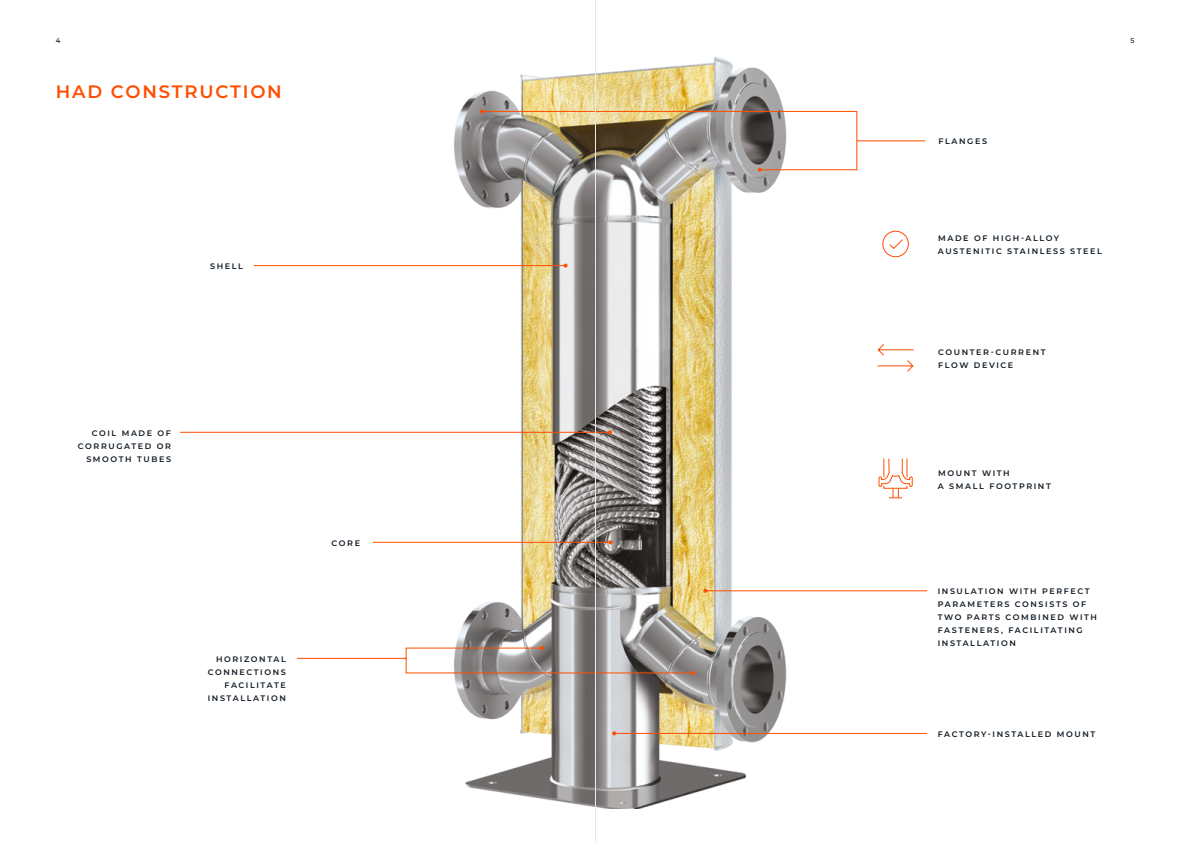
<style>
.page{position:relative;width:1191px;height:842px;background:#fff}
.page>*{position:absolute;margin:0;border:0;box-sizing:border-box;transform-origin:0 0}
.t1{font:600 18px "Montserrat";letter-spacing:.1em;color:#ff4e00}
.t2{font:600 8px/13px "Montserrat";letter-spacing:.2em;color:#0e1821}
.t3{font:500 7px "Montserrat";color:#0e1821}
.t4{font:500 7px "Montserrat";color:#000}
</style>
<div class="page">
<img style="left:400px;top:57px;width:419px;height:751px">
<hr style="left:180px;top:432px;width:430px;height:1px;background:#ff4e00">
<svg style="left:608px;top:430px;width:4px;height:4px"></svg>
<hr style="left:705px;top:590px;width:222px;height:1px;background:#ff4e00">
<svg style="left:703px;top:589px;width:4px;height:4px"></svg>
<hr style="left:614px;top:733px;width:313px;height:1px;background:#ff4e00">
<svg style="left:612px;top:731px;width:4px;height:4px"></svg>
<hr style="left:254px;top:265px;width:311px;height:1px;background:#ff4e00">
<svg style="left:563px;top:264px;width:4px;height:4px"></svg>
<hr style="left:373px;top:542px;width:237px;height:1px;background:#ff4e00">
<svg style="left:608px;top:540px;width:4px;height:4px"></svg>
<hr style="left:856px;top:140px;width:69px;height:1px;background:#ff4e00">
<hr style="left:297px;top:658px;width:110px;height:1px;background:#ff4e00">
<svg style="left:877px;top:344px;width:37px;height:28px"></svg>
<svg style="left:878px;top:458px;width:35px;height:40px"></svg>
<svg style="left:882px;top:230px;width:27px;height:28px"></svg>
<svg style="left:405px;top:646px;width:290px;height:29px"></svg>
<svg style="left:480px;top:109px;width:378px;height:63px"></svg>
<hr style="left:595px;top:0;width:1px;height:842px;background:#e9ebeb">
<p class="t4" style="left:56px;top:35px;width:6px">4</p>
<h1 class="t1" style="left:56px;top:79px;width:228px">HAD CONSTRUCTION</h1>
<p class="t2" style="left:210px;top:260px;width:34px">SHELL</p>
<p class="t2" style="left:78px;top:426px;width:95px;text-align:right">COIL MADE OF<br>CORRUGATED OR<br>SMOOTH TUBES</p>
<p class="t2" style="left:208px;top:652px;width:80px;text-align:right">HORIZONTAL<br>CONNECTIONS<br>FACILITATE<br>INSTALLATION</p>
<p class="t2" style="left:332px;top:536px;width:30px">CORE</p>
<p class="t3" style="left:1130px;top:35px;width:6px">5</p>
<p class="t2" style="left:938px;top:134px;width:50px">FLANGES</p>
<p class="t2" style="left:938px;top:232px;width:165px">MADE OF HIGH-ALLOY<br>AUSTENITIC STAINLESS STEEL</p>
<p class="t2" style="left:938px;top:345px;width:109px">COUNTER-CURRENT<br>FLOW DEVICE</p>
<p class="t2" style="left:938px;top:466px;width:114px">MOUNT WITH<br>A SMALL FOOTPRINT</p>
<p class="t2" style="left:937px;top:584px;width:161px">INSULATION WITH PERFECT<br>PARAMETERS CONSISTS OF<br>TWO PARTS COMBINED WITH<br>FASTENERS, FACILITATING<br>INSTALLATION</p>
<p class="t2" style="left:937px;top:727px;width:159px">FACTORY-INSTALLED MOUNT</p>
</div>
